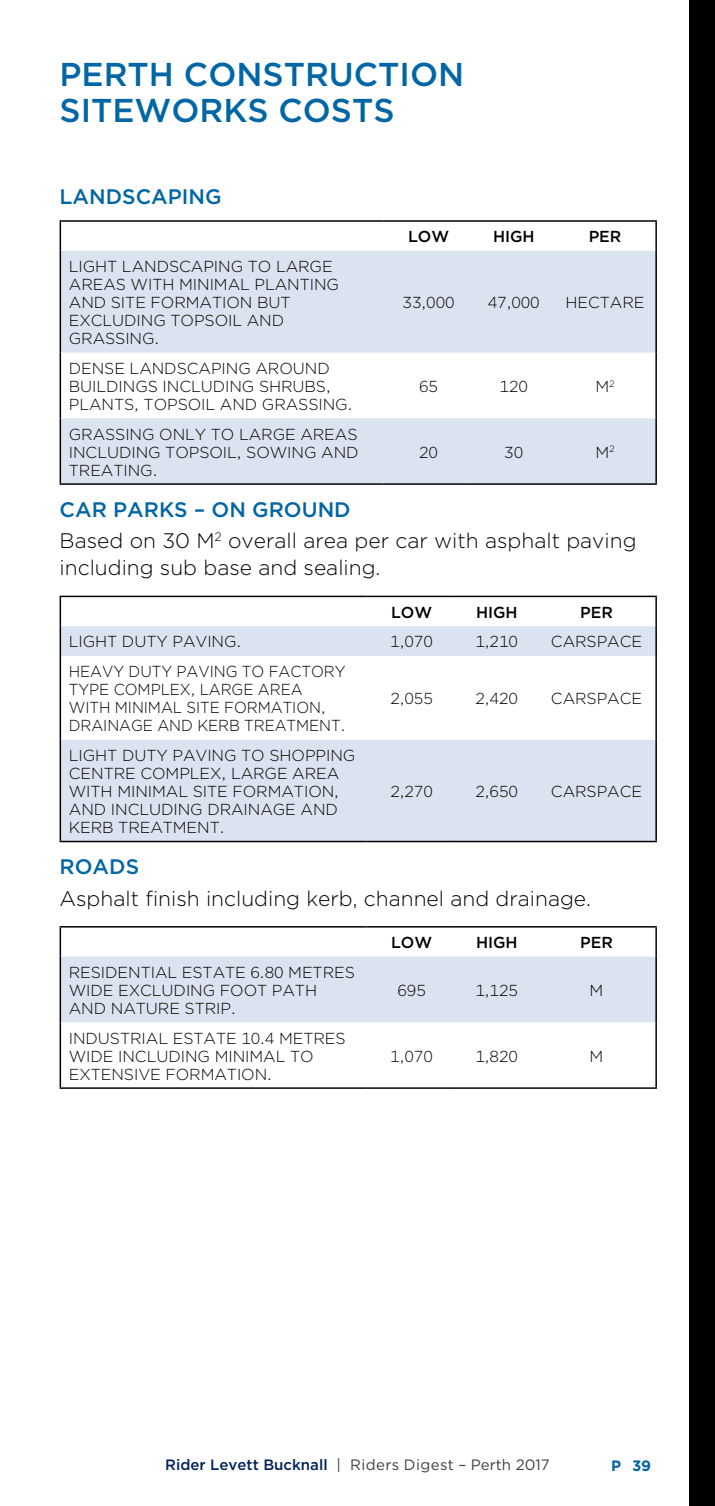
<style>
.page{position:relative;width:715px;height:1506px;background:#fff}
.page>*{position:absolute;margin:0;border:0;box-sizing:border-box;transform-origin:0 0}
.t1{font:500 33px/36px "Gotham";color:#0066a5}
.t2{font:300 21px/31.2px "Gotham";color:#000}
.t3{font:500 21px "Gotham";color:#0066a5}
.t4{font:300 15.9px/18px "Gotham";letter-spacing:-.005em;color:#000}
.t5{font:300 15.9px/18px "Gotham";letter-spacing:-.005em;color:#000;scale:.95 1}
.t6{font:500 15.9px "Gotham";letter-spacing:-.005em;color:#000}
.t7{font:15px "Gotham";letter-spacing:.025em;color:#3e4145}
.t8{font:700 15px "Gotham";color:#0066a5}
.s1{font-weight:500;color:#0066a5}
.s2{font-weight:500;color:#00235d}
</style>
<div class="page">
<svg style="left:61px;top:251px;width:594px;height:232px;fill:#dbe3f0"></svg>
<hr style="left:60px;top:251px;width:1px;height:101px;background:#000">
<hr style="left:655px;top:251px;width:1px;height:101px;background:#000">
<hr style="left:60px;top:352px;width:1px;height:66px;background:#000">
<hr style="left:655px;top:352px;width:1px;height:66px;background:#000">
<hr style="left:60px;top:418px;width:1px;height:65px;background:#000">
<hr style="left:655px;top:418px;width:1px;height:65px;background:#000">
<hr style="left:60px;top:483px;width:323px;height:2px;background:#000">
<hr style="left:383px;top:483px;width:85px;height:2px;background:#000">
<hr style="left:468px;top:483px;width:86px;height:2px;background:#000">
<hr style="left:554px;top:483px;width:102px;height:2px;background:#000">
<hr style="left:60px;top:220px;width:323px;height:2px;background:#000">
<svg style="left:60px;top:222px;width:1px;height:29px"></svg>
<hr style="left:383px;top:220px;width:85px;height:2px;background:#000">
<hr style="left:468px;top:220px;width:86px;height:2px;background:#000">
<hr style="left:554px;top:220px;width:102px;height:2px;background:#000">
<svg style="left:655px;top:222px;width:1px;height:29px"></svg>
<svg style="left:61px;top:626px;width:594px;height:214px;fill:#dbe3f0"></svg>
<hr style="left:60px;top:626px;width:1px;height:30px;background:#000">
<hr style="left:655px;top:626px;width:1px;height:30px;background:#000">
<hr style="left:60px;top:656px;width:1px;height:83px;background:#000">
<hr style="left:655px;top:656px;width:1px;height:83px;background:#000">
<hr style="left:60px;top:739px;width:1px;height:101px;background:#000">
<hr style="left:655px;top:739px;width:1px;height:101px;background:#000">
<hr style="left:60px;top:840px;width:306px;height:2px;background:#000">
<hr style="left:366px;top:840px;width:85px;height:2px;background:#000">
<hr style="left:451px;top:840px;width:85px;height:2px;background:#000">
<hr style="left:536px;top:840px;width:120px;height:2px;background:#000">
<hr style="left:60px;top:595px;width:306px;height:2px;background:#000">
<svg style="left:60px;top:597px;width:1px;height:29px"></svg>
<hr style="left:366px;top:595px;width:85px;height:2px;background:#000">
<hr style="left:451px;top:595px;width:85px;height:2px;background:#000">
<hr style="left:536px;top:595px;width:120px;height:2px;background:#000">
<svg style="left:655px;top:597px;width:1px;height:29px"></svg>
<hr style="left:60px;top:1022px;width:1px;height:65px;background:#000">
<hr style="left:655px;top:1022px;width:1px;height:65px;background:#000">
<hr style="left:60px;top:1087px;width:306px;height:1px;background:#000">
<hr style="left:366px;top:1087px;width:85px;height:1px;background:#000">
<hr style="left:451px;top:1087px;width:85px;height:1px;background:#000">
<hr style="left:536px;top:1087px;width:120px;height:1px;background:#000">
<hr style="left:60px;top:926px;width:306px;height:1px;background:#000">
<hr style="left:366px;top:926px;width:85px;height:1px;background:#000">
<hr style="left:451px;top:926px;width:85px;height:1px;background:#000">
<hr style="left:536px;top:926px;width:120px;height:1px;background:#000">
<svg style="left:60px;top:927px;width:596px;height:95px"></svg>
<div style="left:689px;top:0;width:25px;height:1505px;background:#000"></div>
<h1 class="t1" style="left:60px;top:58px;width:406px">PERTH CONSTRUCTION<br>SITEWORKS COSTS</h1>
<h2 class="t3" style="left:60px;top:187px;width:163px">LANDSCAPING</h2>
<p class="t4" style="left:69px;top:258px;width:272px">LIGHT LANDSCAPING TO LARGE<br>AREAS WITH MINIMAL PLANTING<br>AND SITE FORMATION BUT<br>EXCLUDING TOPSOIL AND<br>GRASSING.</p>
<p class="t4" style="left:69px;top:360px;width:285px">DENSE LANDSCAPING AROUND<br>BUILDINGS INCLUDING SHRUBS,<br>PLANTS, TOPSOIL AND GRASSING.</p>
<p class="t4" style="left:69px;top:426px;width:291px;text-align:justify">GRASSING ONLY TO LARGE AREAS INCLUDING TOPSOIL, SOWING AND TREATING.</p>
<p class="t6" style="left:408px;top:229px;width:42px">LOW</p>
<p class="t6" style="left:493px;top:229px;width:43px">HIGH</p>
<p class="t6" style="left:588px;top:229px;width:34px">PER</p>
<p class="t4" style="left:402px;top:294px;width:54px">33,000</p>
<p class="t4" style="left:487px;top:294px;width:54px">47,000</p>
<p class="t4" style="left:565px;top:294px;width:80px">HECTARE</p>
<p class="t4" style="left:419px;top:378px;width:21px">65</p>
<p class="t4" style="left:499px;top:378px;width:30px">120</p>
<p class="t4" style="left:595px;top:378px;width:21px">M<sup>2</sup></p>
<p class="t4" style="left:419px;top:444px;width:21px">20</p>
<p class="t4" style="left:504px;top:444px;width:21px">30</p>
<p class="t4" style="left:595px;top:444px;width:21px">M<sup>2</sup></p>
<h2 class="t2" style="left:60px;top:495px;width:578px"><span class="s1">CAR PARKS – ON GROUND<br></span>BASED ON 30 M<sup>2</sup> OVERALL AREA PER CAR WITH ASPHALT PAVING</h2>
<h2 class="t2" style="left:60px;top:553px;width:322px">INCLUDING SUB BASE AND SEALING.</h2>
<p class="t6" style="left:391px;top:605px;width:42px">LOW</p>
<p class="t6" style="left:476px;top:605px;width:43px">HIGH</p>
<p class="t6" style="left:580px;top:605px;width:34px">PER</p>
<p class="t4" style="left:69px;top:633px;width:174px">LIGHT DUTY PAVING.</p>
<p class="t4" style="left:390px;top:633px;width:44px">1,070</p>
<p class="t4" style="left:475px;top:633px;width:44px">1,210</p>
<p class="t4" style="left:550px;top:633px;width:93px">CARSPACE</p>
<p class="t5" style="left:69px;top:663px;width:293px">HEAVY DUTY PAVING TO FACTORY<br>TYPE COMPLEX, LARGE AREA<br>WITH MINIMAL SITE FORMATION,<br>DRAINAGE AND KERB TREATMENT.</p>
<p class="t4" style="left:390px;top:690px;width:44px">2,055</p>
<p class="t4" style="left:475px;top:690px;width:44px">2,420</p>
<p class="t4" style="left:550px;top:690px;width:93px">CARSPACE</p>
<p class="t4" style="left:69px;top:747px;width:288px">LIGHT DUTY PAVING TO SHOPPING<br>CENTRE COMPLEX, LARGE AREA<br>WITH MINIMAL SITE FORMATION,<br>AND INCLUDING DRAINAGE AND<br>KERB TREATMENT.</p>
<p class="t4" style="left:390px;top:783px;width:44px">2,270</p>
<p class="t4" style="left:475px;top:783px;width:44px">2,650</p>
<p class="t4" style="left:550px;top:783px;width:93px">CARSPACE</p>
<h2 class="t3" style="left:60px;top:857px;width:81px">ROADS</h2>
<h2 class="t2" style="left:60px;top:883px;width:532px">ASPHALT FINISH INCLUDING KERB, CHANNEL AND DRAINAGE.</h2>
<p class="t6" style="left:391px;top:935px;width:42px">LOW</p>
<p class="t6" style="left:476px;top:935px;width:43px">HIGH</p>
<p class="t6" style="left:580px;top:935px;width:34px">PER</p>
<p class="t4" style="left:69px;top:964px;width:287px">RESIDENTIAL ESTATE 6.80 METRES<br>WIDE EXCLUDING FOOT PATH<br>AND NATURE STRIP.</p>
<p class="t4" style="left:397px;top:982px;width:30px">695</p>
<p class="t4" style="left:475px;top:982px;width:44px">1,125</p>
<p class="t4" style="left:589px;top:982px;width:15px">M</p>
<p class="t4" style="left:69px;top:1029px;width:278px">INDUSTRIAL ESTATE 10.4 METRES<br>WIDE INCLUDING MINIMAL TO<br>EXTENSIVE FORMATION.</p>
<p class="t4" style="left:390px;top:1047px;width:44px">1,070</p>
<p class="t4" style="left:475px;top:1047px;width:44px">1,820</p>
<p class="t4" style="left:589px;top:1047px;width:15px">M</p>
<p class="t7" style="left:165px;top:1457px;width:386px"><span class="s2">RIDER LEVETT BUCKNALL</span> | Riders Digest – Perth 2017</p>
<p class="t8" style="left:611px;top:1458px;width:42px">P 39</p>
</div>
